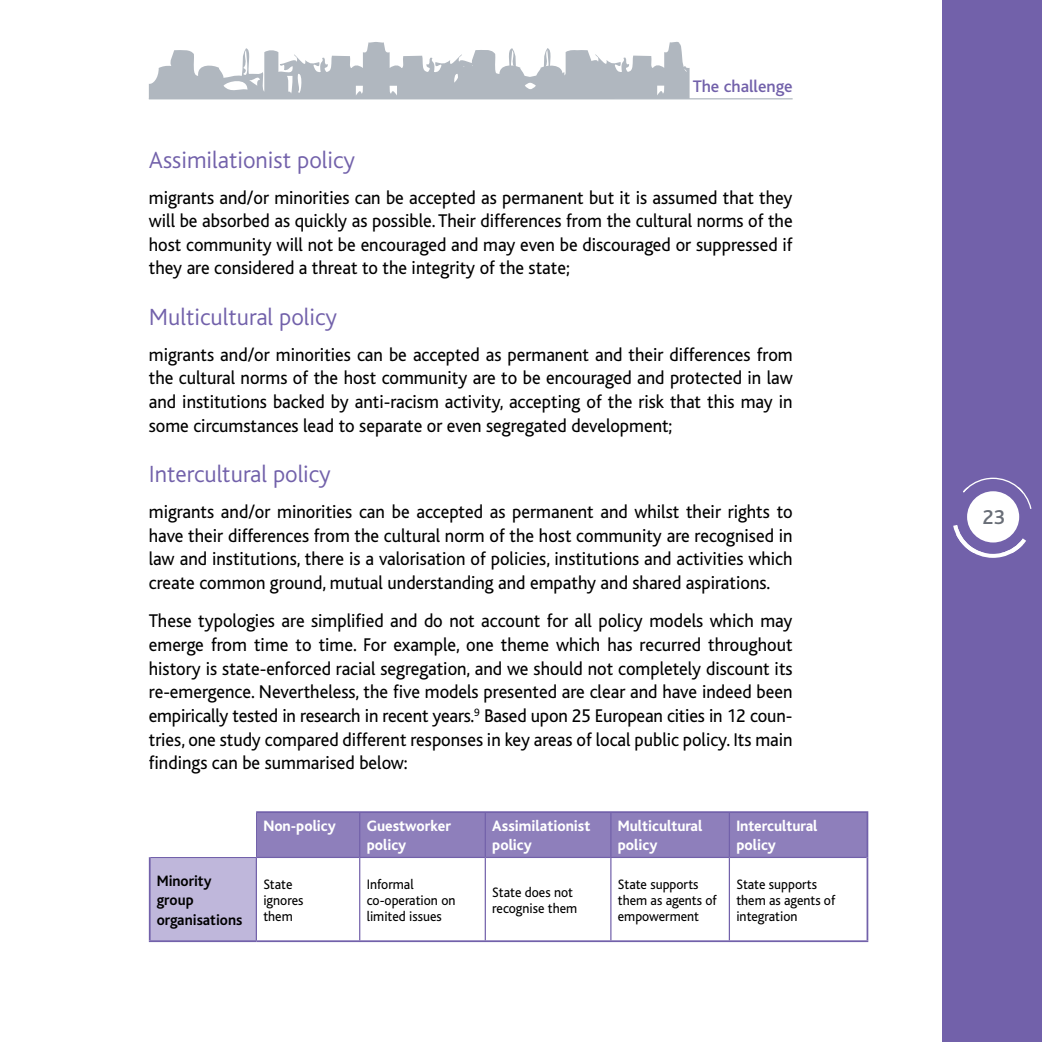
<style>
.page{position:relative;width:1042px;height:1042px;background:#fff}
.page>*{position:absolute;margin:0;border:0;box-sizing:border-box;transform-origin:0 0}
.t1{font:300 24.5px "Bliss";color:#7261aa}
.t2{font:500 21px "Bliss";color:#696e77}
.t3{font:19.25px/23.6px "Bliss";color:#000;text-align:justify;scale:.95 1}
.t4{font:500 17.5px "Bliss";color:#7261aa}
.t5{font:800 15.75px/19.2px "Bliss";color:#fff;scale:.95 1}
.t6{font:700 15.75px/19.2px "Bliss";color:#000;scale:.95 1}
.t7{font:14.35px/15.8px "Bliss";color:#000;scale:.95 1}
</style>
<div class="page">
<div style="left:943px;top:0;width:99px;height:1042px;background:#7261aa"></div>
<svg style="left:953px;top:525px;width:73px;height:33px"></svg>
<svg style="left:968px;top:478px;width:63px;height:31px"></svg>
<img style="left:956px;top:525px;width:67px;height:28px">
<img style="left:963px;top:487px;width:60px;height:6px">
<div style="left:967px;top:491px;width:52px;height:51px;background:#fff;border-radius:50%"></div>
<hr style="left:149px;top:98px;width:643px;height:1px;background:#b0b7bf">
<svg style="left:149px;top:41px;width:540px;height:57px"></svg>
<div style="left:257px;top:813px;width:609px;height:44px;background:#8e7fbb"></div>
<div style="left:150px;top:857px;width:106px;height:84px;background:#bfb7db"></div>
<hr style="left:256px;top:811px;width:612px;height:2px;background:#7261aa">
<hr style="left:866px;top:813px;width:2px;height:44px;background:#7261aa">
<hr style="left:149px;top:857px;width:2px;height:83px;background:#7261aa">
<hr style="left:866px;top:857px;width:2px;height:83px;background:#7261aa">
<hr style="left:149px;top:940px;width:107px;height:2px;background:#7261aa">
<hr style="left:256px;top:940px;width:612px;height:2px;background:#7261aa">
<hr style="left:256px;top:813px;width:1px;height:44px;background:#7261aa">
<hr style="left:359px;top:813px;width:1px;height:44px;background:#7261aa">
<hr style="left:485px;top:813px;width:1px;height:44px;background:#7261aa">
<hr style="left:610px;top:813px;width:1px;height:44px;background:#7261aa">
<hr style="left:729px;top:813px;width:1px;height:44px;background:#7261aa">
<hr style="left:151px;top:857px;width:105px;height:1px;background:#7261aa">
<hr style="left:256px;top:857px;width:104px;height:1px;background:#7261aa">
<hr style="left:256px;top:858px;width:1px;height:82px;background:#7261aa">
<hr style="left:360px;top:857px;width:125px;height:1px;background:#7261aa">
<hr style="left:359px;top:858px;width:1px;height:82px;background:#7261aa">
<hr style="left:485px;top:857px;width:126px;height:1px;background:#7261aa">
<hr style="left:485px;top:858px;width:1px;height:82px;background:#7261aa">
<hr style="left:611px;top:857px;width:118px;height:1px;background:#7261aa">
<hr style="left:610px;top:858px;width:1px;height:82px;background:#7261aa">
<hr style="left:729px;top:857px;width:137px;height:1px;background:#7261aa">
<hr style="left:729px;top:858px;width:1px;height:82px;background:#7261aa">
<p class="t4" style="left:693px;top:80px;width:101px">The challenge</p>
<p class="t1" style="left:149px;top:149px;width:208px">Assimilationist policy</p>
<p class="t3" style="left:149px;top:187px;width:679px">migrants and/or minorities can be accepted as permanent but it is assumed that they will be absorbed as quickly as possible. Their differences from the cultural norms of the host community will not be encouraged and may even be discouraged or suppressed if they are considered a threat to the integrity of the state;</p>
<p class="t1" style="left:149px;top:306px;width:190px">Multicultural policy</p>
<p class="t3" style="left:149px;top:344px;width:679px">migrants and/or minorities can be accepted as permanent and their differences from the cultural norms of the host community are to be encouraged and protected in law and institutions backed by anti-racism activity, accepting of the risk that this may in some circumstances lead to separate or even segregated development;</p>
<p class="t1" style="left:149px;top:463px;width:184px">Intercultural policy</p>
<p class="t3" style="left:149px;top:502px;width:679px">migrants and/or minorities can be accepted as permanent and whilst their rights to have their differences from the cultural norm of the host community are recognised in law and institutions, there is a valorisation of policies, institutions and activities which create common ground, mutual understanding and empathy and shared aspirations.</p>
<p class="t3" style="left:149px;top:611px;width:679px">These typologies are simplified and do not account for all policy models which may emerge from time to time. For example, one theme which has recurred throughout history is state-enforced racial segregation, and we should not completely discount its re-emergence. Nevertheless, the five models presented are clear and have indeed been empirically tested in research in recent years.<sup>9</sup> Based upon 25 European cities in 12 coun&shy;tries, one study compared different responses in key areas of local public policy. Its main findings can be summarised below:</p>
<p class="t5" style="left:263px;top:818px;width:78px">Non-policy</p>
<p class="t5" style="left:367px;top:818px;width:90px">Guestworker policy</p>
<p class="t5" style="left:492px;top:818px;width:105px">Assimilationist policy</p>
<p class="t5" style="left:618px;top:818px;width:91px">Multicultural policy</p>
<p class="t5" style="left:736px;top:818px;width:87px">Intercultural policy</p>
<p class="t6" style="left:157px;top:873px;width:92px">Minority group organisations</p>
<p class="t7" style="left:263px;top:878px;width:44px">State ignores them</p>
<p class="t7" style="left:367px;top:878px;width:95px">Informal co-operation on limited issues</p>
<p class="t7" style="left:492px;top:886px;width:91px">State does not recognise them</p>
<p class="t7" style="left:618px;top:878px;width:106px">State supports them as agents of empowerment</p>
<p class="t7" style="left:736px;top:878px;width:106px">State supports them as agents of integration</p>
<p class="t2" style="left:982px;top:509px;width:24px">23</p>
</div>
